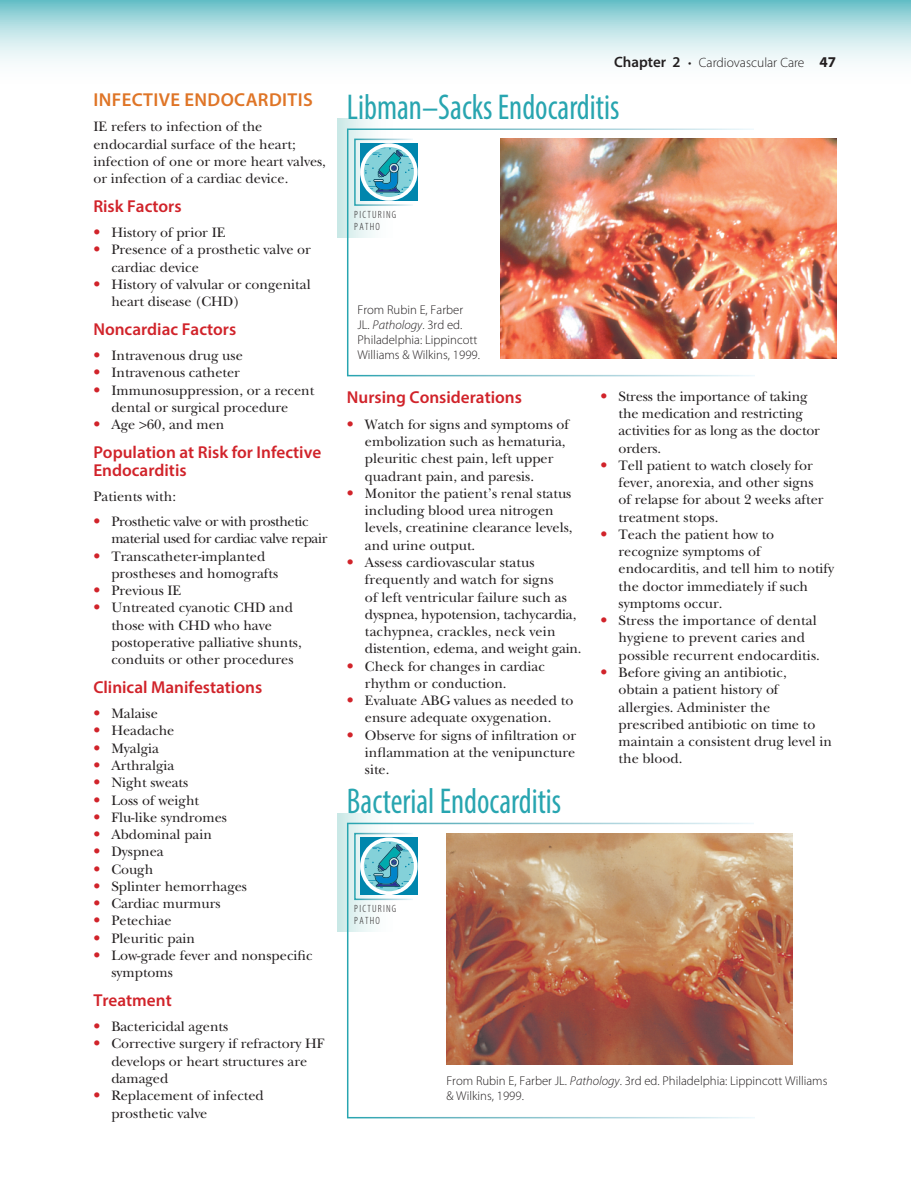
<style>
.page{position:relative;width:911px;height:1177px;background:#fff}
.page>*{position:absolute;margin:0;border:0;box-sizing:border-box;transform-origin:0 0}
.t1{font:condensed 36px "Myriad Pro";color:#28a5b0;scale:.9 1}
.t2{font:600 18.75px "Myriad Pro";letter-spacing:.02em;color:#df7527}
.t3{font:600 17.25px/18px "Myriad Pro";color:#d1232a}
.t4{font:14.25px/17.2px "New Baskerville";color:#231f20}
.t5{font:14.25px/17.2px "New Baskerville";letter-spacing:-.025em;color:#231f20}
.t6{font:300 13.5px "Myriad Pro";color:#231f20}
.t7{font:300 12.75px/15px "Myriad Pro";color:#231f20}
.t8{font:300 condensed 10.5px/12px "Myriad Pro";letter-spacing:.12em;color:#231f20}
.s1{font-size:15px;color:#d1232a}
.s2{font-weight:600;font-size:15px}
.s3{font-weight:700;font-size:15px}
.s4{font-style:italic}
</style>
<div class="page">
<svg style="left:0;top:0;width:911px;height:63px"></svg>
<svg style="left:338px;top:119px;width:37px;height:118px"></svg>
<img style="left:346px;top:128px;width:491px;height:249px">
<svg style="left:338px;top:813px;width:37px;height:118px"></svg>
<svg style="left:346px;top:821px;width:447px;height:297px"></svg>
<svg style="left:0;top:0;width:4px;height:3px"></svg>
<svg style="left:907px;top:0;width:4px;height:3px"></svg>
<h2 class="t2" style="left:93px;top:87px;width:221px">INFECTIVE ENDOCARDITIS</h2>
<p class="t4" style="left:93px;top:118px;width:234px">IE refers to infection of the endocardial surface of the heart; infection of one or more heart valves, or infection of a cardiac device.</p>
<p class="t3" style="left:93px;top:196px;width:90px">Risk Factors</p>
<p class="t4" style="left:93px;top:224px;width:134px"><span class="s1">•</span> History of prior IE</p>
<p class="t4" style="left:111px;top:241px;width:201px;text-indent:-18px"><span class="s1">•</span> Presence of a prosthetic valve or cardiac device</p>
<p class="t4" style="left:111px;top:276px;width:201px;text-indent:-18px"><span class="s1">•</span> History of valvular or congenital heart disease (CHD)</p>
<p class="t3" style="left:93px;top:319px;width:144px">Noncardiac Factors</p>
<p class="t4" style="left:93px;top:347px;width:151px"><span class="s1">•</span> Intravenous drug use</p>
<p class="t4" style="left:93px;top:364px;width:148px"><span class="s1">•</span> Intravenous catheter</p>
<p class="t4" style="left:93px;top:381px;width:222px;text-align:center"><span class="s1">•</span> Immunosuppression, or a recent dental or surgical procedure</p>
<p class="t4" style="left:93px;top:416px;width:132px"><span class="s1">•</span> Age 60, and men</p>
<p class="t3" style="left:93px;top:442px;width:229px">Population at Risk for Infective<br>Endocarditis</p>
<p class="t4" style="left:93px;top:488px;width:84px">Patients with:</p>
<p class="t5" style="left:111px;top:513px;width:217px;text-indent:-18px"><span class="s1">•</span> Prosthetic valve or with prosthetic material used for cardiac valve repair</p>
<p class="t4" style="left:111px;top:547px;width:168px;text-indent:-18px"><span class="s1">•</span> Transcatheter-implanted prostheses and homografts</p>
<p class="t4" style="left:93px;top:582px;width:90px"><span class="s1">•</span> Previous IE</p>
<p class="t4" style="left:111px;top:599px;width:192px;text-indent:-18px"><span class="s1">•</span> Untreated cyanotic CHD and those with CHD who have postoperative palliative shunts, conduits or other procedures</p>
<p class="t3" style="left:93px;top:677px;width:170px">Clinical Manifestations</p>
<p class="t4" style="left:93px;top:705px;width:66px"><span class="s1">•</span> Malaise</p>
<p class="t4" style="left:93px;top:722px;width:82px"><span class="s1">•</span> Headache</p>
<p class="t4" style="left:93px;top:739px;width:67px"><span class="s1">•</span> Myalgia</p>
<p class="t4" style="left:93px;top:756px;width:82px"><span class="s1">•</span> Arthralgia</p>
<p class="t4" style="left:93px;top:774px;width:96px"><span class="s1">•</span> Night sweats</p>
<p class="t4" style="left:93px;top:791px;width:107px"><span class="s1">•</span> Loss of weight</p>
<p class="t4" style="left:93px;top:808px;width:135px"><span class="s1">•</span> Flu-like syndromes</p>
<p class="t4" style="left:93px;top:825px;width:120px"><span class="s1">•</span> Abdominal pain</p>
<p class="t4" style="left:93px;top:843px;width:72px"><span class="s1">•</span> Dyspnea</p>
<p class="t4" style="left:93px;top:860px;width:61px"><span class="s1">•</span> Cough</p>
<p class="t4" style="left:93px;top:877px;width:155px"><span class="s1">•</span> Splinter hemorrhages</p>
<p class="t4" style="left:93px;top:894px;width:129px"><span class="s1">•</span> Cardiac murmurs</p>
<p class="t4" style="left:93px;top:912px;width:80px"><span class="s1">•</span> Petechiae</p>
<p class="t4" style="left:93px;top:929px;width:103px"><span class="s1">•</span> Pleuritic pain</p>
<p class="t4" style="left:111px;top:946px;width:203px;text-indent:-18px"><span class="s1">•</span> Low-grade fever and nonspecific symptoms</p>
<p class="t3" style="left:93px;top:990px;width:80px">Treatment</p>
<p class="t4" style="left:93px;top:1017px;width:136px"><span class="s1">•</span> Bactericidal agents</p>
<p class="t4" style="left:111px;top:1035px;width:215px;text-indent:-18px"><span class="s1">•</span> Corrective surgery if refractory HF develops or heart structures are damaged</p>
<p class="t4" style="left:111px;top:1086px;width:154px;text-indent:-18px"><span class="s1">•</span> Replacement of infected prosthetic valve</p>
<p class="t6" style="left:614px;top:55px;width:223px"><span class="s2">Chapter 2</span> • Cardiovascular Care <span class="s3">47</span></p>
<h1 class="t1" style="left:347px;top:85px;width:304px">Libman–Sacks Endocarditis</h1>
<p class="t8" style="left:354px;top:209px;width:43px">PICTURING<br>PATHO</p>
<p class="t7" style="left:357px;top:303px;width:124px">From Rubin E, Farber<br>JL. <span class="s4">Pathology</span>. 3rd ed.<br>Philadelphia: Lippincott<br>Williams &amp; Wilkins, 1999.</p>
<p class="t3" style="left:347px;top:388px;width:176px">Nursing Considerations</p>
<p class="t4" style="left:365px;top:415px;width:206px;text-indent:-18px"><span class="s1">•</span> Watch for signs and symptoms of embolization such as hematuria, pleuritic chest pain, left upper quadrant pain, and paresis.</p>
<p class="t4" style="left:365px;top:484px;width:209px;text-indent:-18px"><span class="s1">•</span> Monitor the patient’s renal status including blood urea nitrogen levels, creatinine clearance levels, and urine output.</p>
<p class="t4" style="left:365px;top:553px;width:218px;text-indent:-18px"><span class="s1">•</span> Assess cardiovascular status frequently and watch for signs<br>of left ventricular failure such as dyspnea, hypotension, tachycardia, tachypnea, crackles, neck vein distention, edema, and weight gain.</p>
<p class="t4" style="left:365px;top:657px;width:181px;text-indent:-18px"><span class="s1">•</span> Check for changes in cardiac rhythm or conduction.</p>
<p class="t4" style="left:347px;top:691px;width:228px;text-align:center"><span class="s1">•</span> Evaluate ABG values as needed to ensure adequate oxygenation.</p>
<p class="t4" style="left:365px;top:726px;width:213px;text-align:justify;text-indent:-18px"><span class="s1">•</span> Observe for signs of infiltration or inflammation at the venipuncture site.</p>
<h1 class="t1" style="left:347px;top:779px;width:240px">Bacterial Endocarditis</h1>
<p class="t4" style="left:618px;top:387px;width:203px;text-indent:-18px"><span class="s1">•</span> Stress the importance of taking the medication and restricting activities for as long as the doctor orders.</p>
<p class="t4" style="left:618px;top:456px;width:206px;text-indent:-18px"><span class="s1">•</span> Tell patient to watch closely for fever, anorexia, and other signs of relapse for about 2 weeks after treatment stops.</p>
<p class="t4" style="left:618px;top:525px;width:217px;text-indent:-18px"><span class="s1">•</span> Teach the patient how to recognize symptoms of endocarditis, and tell him to notify the doctor immediately if such symptoms occur.</p>
<p class="t4" style="left:618px;top:612px;width:203px;text-indent:-18px"><span class="s1">•</span> Stress the importance of dental hygiene to prevent caries and possible recurrent endocarditis.</p>
<p class="t4" style="left:618px;top:663px;width:215px;text-indent:-18px"><span class="s1">•</span> Before giving an antibiotic,<br>obtain a patient history of allergies. Administer the prescribed antibiotic on time to maintain a consistent drug level in the blood.</p>
<p class="t8" style="left:354px;top:902px;width:43px">PICTURING<br>PATHO</p>
<p class="t7" style="left:446px;top:1073px;width:382px">From Rubin E, Farber JL. <span class="s4">Pathology</span>. 3rd ed. Philadelphia: Lippincott Williams &amp; Wilkins, 1999.</p>
</div>
